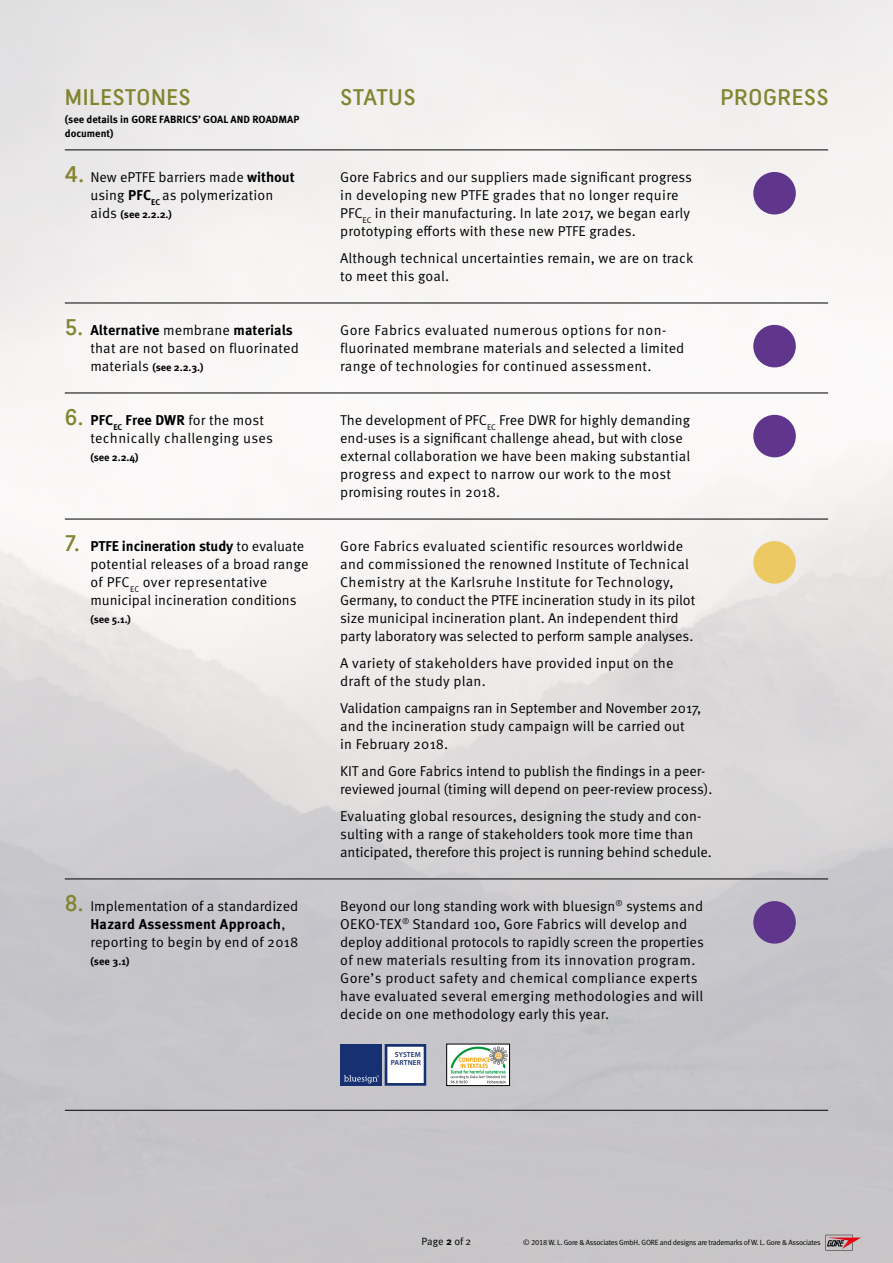
<style>
.page{position:relative;width:893px;height:1263px;background:#fff}
.page>*{position:absolute;margin:0;border:0;box-sizing:border-box;transform-origin:0 0}
.t1{font:22.5px "GORE Fabrics Headline TT";letter-spacing:.025em;color:#82842f}
.t2{font:14.25px/18px "Meta OT Norm";letter-spacing:.01em;color:#000}
.t3{font:700 14.25px "Meta OT";letter-spacing:.005em;color:#000}
.t4{font:700 10.5px/13.5px "Meta OT";color:#000}
.t5{font:10.5px "Meta OT Norm";color:#000}
.t6{font:7.5px "Meta Normal LF";letter-spacing:-.03em;color:#000}
.t7{font:600 7.35px/7.5px "Myriad Pro";letter-spacing:.02em;color:#163072;text-align:center}
.s1{font-family:"GORE Fabrics Headline TT";font-size:22.5px;color:#82842f}
.s2{font-family:"Meta OT";font-weight:700}
.s3{font-family:"Meta OT Norm";font-weight:400;font-size:14.25px}
.s4{font-family:"GORE Fabrics Headline TT";font-weight:400;font-size:22.5px;color:#82842f}
.s5{font-family:"Meta OT Norm";font-weight:400}
</style>
<div class="page">
<img style="left:0;top:0;width:893px;height:1263px">
<svg style="left:825px;top:1235px;width:36px;height:15px"></svg>
<div style="left:753px;top:325px;width:43px;height:42px;background:#60358c;border-radius:50%"></div>
<div style="left:753px;top:541px;width:43px;height:43px;background:#ecc962;border-radius:50%"></div>
<div style="left:753px;top:172px;width:43px;height:42px;background:#60358c;border-radius:50%"></div>
<div style="left:753px;top:415px;width:43px;height:42px;background:#60358c;border-radius:50%"></div>
<div style="left:753px;top:901px;width:43px;height:43px;background:#60358c;border-radius:50%"></div>
<hr style="left:65px;top:149px;width:763px;height:1px;background:#000">
<hr style="left:65px;top:303px;width:763px;height:1px;background:#000">
<hr style="left:65px;top:393px;width:763px;height:1px;background:#000">
<hr style="left:65px;top:519px;width:763px;height:1px;background:#000">
<hr style="left:65px;top:878px;width:763px;height:1px;background:#000">
<hr style="left:65px;top:1110px;width:763px;height:1px;background:#000">
<div style="left:447px;top:1044px;width:63px;height:42px;border:1px solid #000"></div>
<svg style="left:450px;top:1046px;width:58px;height:38px"></svg>
<div style="left:340px;top:1044px;width:42px;height:42px;background:#163072"></div>
<svg style="left:344px;top:1075px;width:35px;height:8px"></svg>
<svg style="left:385px;top:1044px;width:41px;height:42px"></svg>
<h1 class="t1" style="left:65px;top:84px;width:127px">MILESTONES</h1>
<p class="t4" style="left:65px;top:113px;width:236px">(see details in GORE FABRICS’ GOAL AND ROADMAP document)</p>
<p class="t2" style="left:65px;top:168px;width:231px;text-align:center"><span class="s1">4.</span> New ePTFE barriers made <span class="s2">without </span>using <span class="s2">PFC</span><sub>EC</sub> as polymerization</p>
<p class="t4" style="left:90px;top:208px;width:83px"><span class="s3">aids</span> (see 2.2.2.)</p>
<p class="t3" style="left:65px;top:321px;width:230px"><span class="s4">5.</span> Alternative <span class="s5">membrane</span> materials</p>
<p class="t2" style="left:90px;top:339px;width:210px">that are not based on fluorinated</p>
<p class="t4" style="left:90px;top:361px;width:115px"><span class="s3">materials</span> (see 2.2.3.)</p>
<p class="t3" style="left:65px;top:411px;width:201px"><span class="s4">6.</span> PFC<sub>EC</sub> Free DWR <span class="s5">for the most</span></p>
<p class="t2" style="left:90px;top:429px;width:184px">technically challenging uses</p>
<p class="t4" style="left:90px;top:451px;width:50px">(see 2.2.4)</p>
<p class="t3" style="left:65px;top:537px;width:241px"><span class="s4">7.</span> PTFE incineration study <span class="s5">to evaluate</span></p>
<p class="t2" style="left:90px;top:555px;width:220px">potential releases of a broad range of PFC<sub>EC</sub> over representative municipal incineration conditions</p>
<p class="t4" style="left:90px;top:613px;width:42px">(see 5.1.)</p>
<p class="t2" style="left:65px;top:897px;width:235px"><span class="s1">8.</span> Implementation of a standardized</p>
<p class="t3" style="left:90px;top:915px;width:197px">Hazard Assessment Approach<span class="s5">,</span></p>
<p class="t2" style="left:90px;top:933px;width:209px">reporting to begin by end of 2018</p>
<p class="t4" style="left:90px;top:955px;width:41px">(see 3.1)</p>
<h1 class="t1" style="left:340px;top:84px;width:77px">STATUS</h1>
<h1 class="t1" style="left:720px;top:84px;width:110px">PROGRESS</h1>
<p class="t2" style="left:340px;top:168px;width:353px">Gore Fabrics and our suppliers made significant progress in developing new PTFE grades that no longer require PFC<sub>EC</sub> in their manufacturing. In late 2017, we began early prototyping efforts with these new PTFE grades.</p>
<p class="t2" style="left:340px;top:249px;width:355px">Although technical uncertainties remain, we are on track to meet this goal.</p>
<p class="t2" style="left:340px;top:321px;width:346px">Gore Fabrics evaluated numerous options for non&shy;fluorinated membrane materials and selected a limited range of technologies for continued assessment.</p>
<p class="t2" style="left:340px;top:411px;width:351px">The development of PFC<sub>EC</sub> Free DWR for highly demanding end-uses is a significant challenge ahead, but with close external collaboration we have been making substantial progress and expect to narrow our work to the most promising routes in 2018.</p>
<p class="t2" style="left:340px;top:537px;width:357px">Gore Fabrics evaluated scientific resources worldwide and commissioned the renowned Institute of Technical Chemistry at the Karlsruhe Institute for Technology, Germany, to conduct the PTFE incineration study in its pilot size municipal incineration plant. An independent third party laboratory was selected to perform sample analyses.</p>
<p class="t2" style="left:340px;top:654px;width:335px">A variety of stakeholders have provided input on the draft of the study plan.</p>
<p class="t2" style="left:340px;top:699px;width:363px">Validation campaigns ran in September and November 2017, and the incineration study campaign will be carried out<br>in February 2018.</p>
<p class="t2" style="left:340px;top:762px;width:374px">KIT and Gore Fabrics intend to publish the findings in a peer&shy;reviewed journal (timing will depend on peer-review process).</p>
<p class="t2" style="left:340px;top:807px;width:373px">Evaluating global resources, designing the study and con&shy;sulting with a range of stakeholders took more time than anticipated, therefore this project is running behind schedule.</p>
<p class="t2" style="left:340px;top:897px;width:365px">Beyond our long standing work with bluesign<sup>®</sup> systems and OEKO-TEX<sup>®</sup> Standard 100, Gore Fabrics will develop and deploy additional protocols to rapidly screen the properties of new materials resulting from its innovation program.<br>Gore’s product safety and chemical compliance experts have evaluated several emerging methodologies and will decide on one methodology early this year.</p>
<p class="t7" style="left:391px;top:1051px;width:32px">SYSTEM<br>PARTNER</p>
<p class="t5" style="left:422px;top:1235px;width:51px">Page <span class="s2">2</span> of 2</p>
<p class="t6" style="left:523px;top:1238px;width:299px">© 2018 W. L. Gore &amp; Associates GmbH. GORE and designs are trademarks of W. L. Gore &amp; Associates</p>
</div>
